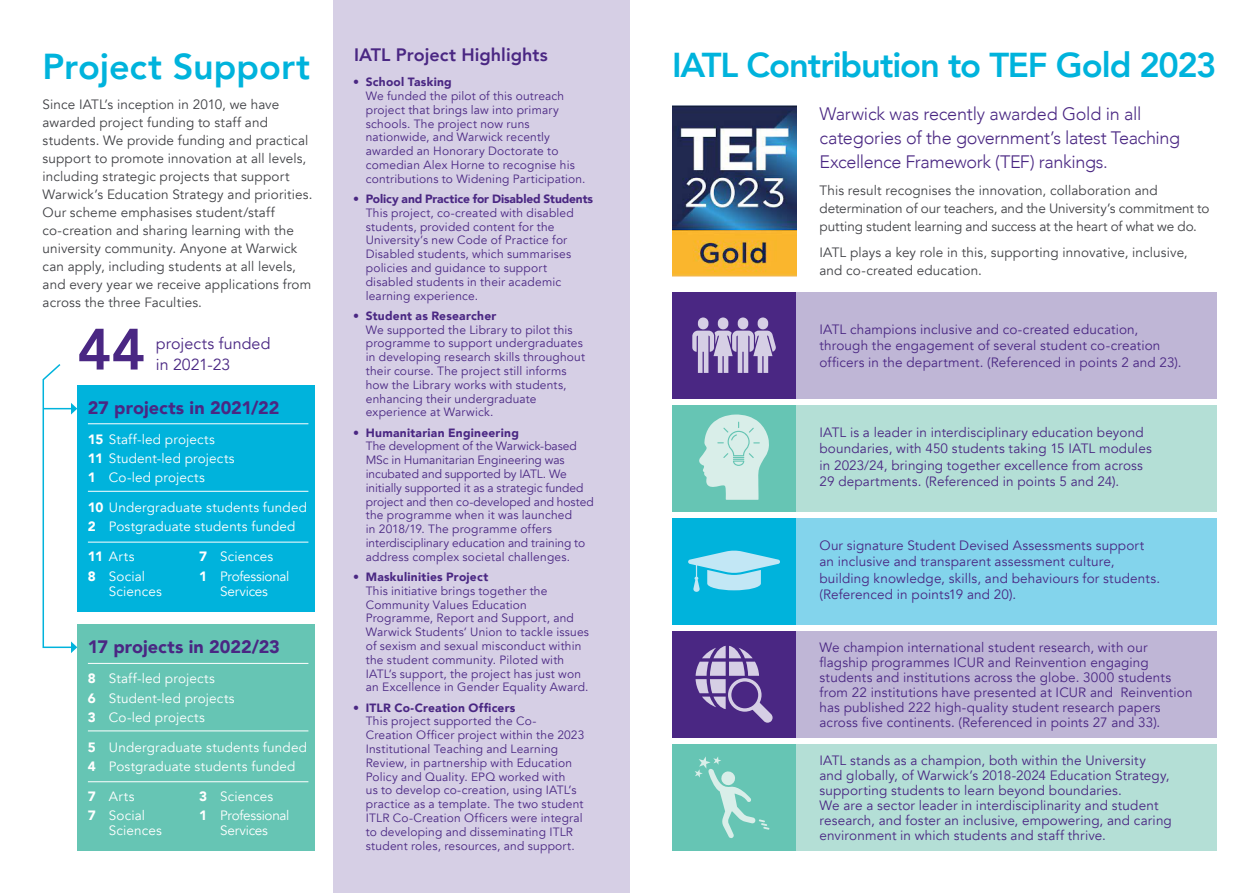
<style>
.page{position:relative;width:1259px;height:893px;background:#fff}
.page>*{position:absolute;margin:0;border:0;box-sizing:border-box;transform-origin:0 0}
.t1{font:800 57.6px "Avenir";color:#4a2783}
.t2{font:800 36px "Avenir";color:#00b3dc}
.t3{font:800 34.5px "Avenir";letter-spacing:-.03em;color:#00b3dc}
.t4{font:300 18px/24px "Avenir";letter-spacing:-.015em;color:#4a2783}
.t5{font:900 18px "Avenir";color:#4a2783}
.t6{font:800 18px "Avenir";color:#4a2783}
.t7{font:16.05px/20.9px "Avenir";letter-spacing:.005em;color:#4a2783}
.t8{font:13.5px/15px "Avenir";letter-spacing:.01em;color:#4a2783}
.t9{font:13.5px/18px "Avenir";letter-spacing:.01em;color:#414246}
.t10{font:13.5px/15px "Avenir";letter-spacing:.01em;color:#fff}
.t11{font:13.5px/15px "Avenir";letter-spacing:-.02em;color:#fff;text-align:center}
.t12{font:12px/13.8px "Avenir";letter-spacing:.015em;color:#4a2783}
.s1{font-weight:900}
</style>
<div class="page">
<div style="left:333px;top:0;width:296px;height:893px;background:#d6cfe5"></div>
<img style="left:672px;top:105px;width:124px;height:172px">
<div style="left:672px;top:292px;width:544px;height:106px;background:#4a2783"></div>
<div style="left:796px;top:292px;width:420px;height:106px;background:#bfb6d6"></div>
<div style="left:672px;top:518px;width:544px;height:106px;background:#00b3dc"></div>
<div style="left:796px;top:518px;width:420px;height:106px;background:#83d4ec"></div>
<div style="left:672px;top:405px;width:544px;height:106px;background:#66c5b4"></div>
<div style="left:796px;top:405px;width:420px;height:106px;background:#b4dfd6"></div>
<div style="left:672px;top:631px;width:544px;height:106px;background:#4a2783"></div>
<div style="left:796px;top:631px;width:420px;height:106px;background:#bfb6d6"></div>
<div style="left:672px;top:744px;width:544px;height:106px;background:#66c5b4"></div>
<div style="left:796px;top:744px;width:420px;height:106px;background:#b4dfd6"></div>
<svg style="left:688px;top:550px;width:92px;height:42px"></svg>
<svg style="left:695px;top:756px;width:74px;height:82px"></svg>
<svg style="left:692px;top:317px;width:84px;height:56px"></svg>
<svg style="left:699px;top:414px;width:70px;height:86px"></svg>
<svg style="left:695px;top:646px;width:77px;height:77px"></svg>
<div style="left:77px;top:385px;width:238px;height:226px;background:#00b3dc"></div>
<div style="left:77px;top:624px;width:238px;height:226px;background:#66c5b4"></div>
<svg style="left:42px;top:364px;width:35px;height:289px"></svg>
<hr style="left:88px;top:491px;width:220px;height:1px;background:#fff">
<hr style="left:88px;top:730px;width:220px;height:1px;background:#fff">
<hr style="left:88px;top:423px;width:220px;height:1px;background:#fff">
<hr style="left:88px;top:663px;width:220px;height:1px;background:#fff">
<hr style="left:88px;top:542px;width:220px;height:1px;background:#fff">
<hr style="left:88px;top:781px;width:220px;height:1px;background:#fff">
<p class="t2" style="left:43px;top:38px;width:269px">Project Support</p>
<p class="t9" style="left:43px;top:96px;width:272px">Since IATL’s inception in 2010, we have awarded project funding to staff and students. We provide funding and practical support to promote innovation at all levels, including strategic projects that support Warwick’s Education Strategy and priorities.<br>Our scheme emphasises student/staff co-creation and sharing learning with the university community. Anyone at Warwick can apply, including students at all levels, and every year we receive applications from across the three Faculties.</p>
<p class="t1" style="left:77px;top:305px;width:70px">44</p>
<p class="t7" style="left:156px;top:333px;width:116px">projects funded in 2021-23</p>
<p class="t5" style="left:88px;top:392px;width:193px">27 projects in 2021/22</p>
<p class="t10" style="left:88px;top:432px;width:128px"><span class="s1">15</span> Staff-led projects</p>
<p class="t10" style="left:88px;top:451px;width:148px"><span class="s1">11</span> Student-led projects</p>
<p class="t10" style="left:88px;top:470px;width:119px"><span class="s1">1</span> Co-led projects</p>
<p class="t10" style="left:88px;top:500px;width:221px"><span class="s1">10</span> Undergraduate students funded</p>
<p class="t10" style="left:88px;top:519px;width:209px"><span class="s1">2</span> Postgraduate students funded</p>
<p class="t10" style="left:88px;top:549px;width:48px"><span class="s1">11</span> Arts</p>
<p class="t10" style="left:109px;top:569px;width:55px;text-indent:-21px"><span class="s1">8</span> Social<br>Sciences</p>
<p class="t10" style="left:199px;top:549px;width:76px"><span class="s1">7</span> Sciences</p>
<p class="t11" style="left:199px;top:569px;width:92px"><span class="s1">1</span> Professional<br>Services</p>
<p class="t5" style="left:88px;top:632px;width:193px">17 projects in 2022/23</p>
<p class="t10" style="left:88px;top:671px;width:128px"><span class="s1">8</span> Staff-led projects</p>
<p class="t10" style="left:88px;top:691px;width:148px"><span class="s1">6</span> Student-led projects</p>
<p class="t10" style="left:88px;top:710px;width:119px"><span class="s1">3</span> Co-led projects</p>
<p class="t10" style="left:88px;top:740px;width:221px"><span class="s1">5</span> Undergraduate students funded</p>
<p class="t10" style="left:88px;top:759px;width:209px"><span class="s1">4</span> Postgraduate students funded</p>
<p class="t10" style="left:88px;top:789px;width:48px"><span class="s1">7</span> Arts</p>
<p class="t10" style="left:109px;top:808px;width:55px;text-indent:-21px"><span class="s1">7</span> Social<br>Sciences</p>
<p class="t10" style="left:199px;top:789px;width:76px"><span class="s1">3</span> Sciences</p>
<p class="t11" style="left:199px;top:808px;width:92px"><span class="s1">1</span> Professional<br>Services</p>
<p class="t6" style="left:354px;top:40px;width:195px">IATL Project Highlights</p>
<p class="t12" style="left:366px;top:75px;width:221px;text-indent:-13px"><span class="s1">• School Tasking<br></span>We funded the pilot of this outreach project that brings law into primary schools. The project now runs nationwide, and Warwick recently awarded an Honorary Doctorate to comedian Alex Horne to recognise his contributions to Widening Participation.</p>
<p class="t12" style="left:366px;top:192px;width:229px;text-indent:-13px"><span class="s1">• Policy and Practice for Disabled Students </span>This project, co-created with disabled students, provided content for the University’s new Code of Practice for Disabled students, which summarises policies and guidance to support disabled students in their academic learning experience.</p>
<p class="t12" style="left:366px;top:309px;width:221px;text-indent:-13px"><span class="s1">• Student as Researcher<br></span>We supported the Library to pilot this programme to support undergraduates in developing research skills throughout their course. The project still informs how the Library works with students, enhancing their undergraduate experience at Warwick.</p>
<p class="t12" style="left:366px;top:426px;width:229px;text-indent:-13px"><span class="s1">• Humanitarian Engineering<br></span>The development of the Warwick-based MSc in Humanitarian Engineering was incubated and supported by IATL. We initially supported it as a strategic funded project and then co-developed and hosted the programme when it was launched<br>in 2018/19. The programme offers interdisciplinary education and training to address complex societal challenges.</p>
<p class="t12" style="left:366px;top:570px;width:225px;text-indent:-13px"><span class="s1">• Maskulinities Project<br></span>This initiative brings together the Community Values Education Programme, Report and Support, and Warwick Students’ Union to tackle issues of sexism and sexual misconduct within the student community. Piloted with IATL’s support, the project has just won an Excellence in Gender Equality Award.</p>
<p class="t12" style="left:366px;top:701px;width:220px;text-indent:-13px"><span class="s1">• ITLR Co-Creation Officers<br></span>This project supported the Co-Creation Officer project within the 2023<br>Institutional Teaching and Learning Review, in partnership with Education Policy and Quality. EPQ worked with<br>us to develop co-creation, using IATL’s practice as a template. The two student ITLR Co-Creation Officers were integral to developing and disseminating ITLR student roles, resources, and support.</p>
<p class="t3" style="left:672px;top:38px;width:546px">IATL Contribution to TEF Gold 2023</p>
<p class="t4" style="left:819px;top:102px;width:362px">Warwick was recently awarded Gold in all categories of the government’s latest Teaching<br>Excellence Framework (TEF) rankings.</p>
<p class="t9" style="left:819px;top:181px;width:391px">This result recognises the innovation, collaboration and determination of our teachers, and the University’s commitment to putting student learning and success at the heart of what we do.</p>
<p class="t9" style="left:819px;top:244px;width:370px">IATL plays a key role in this, supporting innovative, inclusive, and co-created education.</p>
<p class="t8" style="left:819px;top:321px;width:363px;line-height:16.5px">IATL champions inclusive and co-created education, through the engagement of several student co-creation officers in the department. (Referenced in points 2 and 23).</p>
<p class="t8" style="left:819px;top:424px;width:334px;line-height:16.5px">IATL is a leader in interdisciplinary education beyond boundaries, with 450 students taking 15 IATL modules in 2023/24, bringing together excellence from across 29 departments. (Referenced in points 5 and 24).</p>
<p class="t8" style="left:819px;top:537px;width:342px;line-height:16.5px">Our signature Student Devised Assessments support an inclusive and transparent assessment culture, building knowledge, skills, and behaviours for students. (Referenced in points19 and 20).</p>
<p class="t8" style="left:819px;top:641px;width:374px">We champion international student research, with our flagship programmes ICUR and Reinvention engaging students and institutions across the globe. 3000 students from 22 institutions have presented at ICUR and Reinvention has published 222 high-quality student research papers across five continents. (Referenced in points 27 and 33).</p>
<p class="t8" style="left:819px;top:753px;width:354px">IATL stands as a champion, both within the University and globally, of Warwick’s 2018-2024 Education Strategy, supporting students to learn beyond boundaries.<br>We are a sector leader in interdisciplinarity and student research, and foster an inclusive, empowering, and caring environment in which students and staff thrive.</p>
</div>
